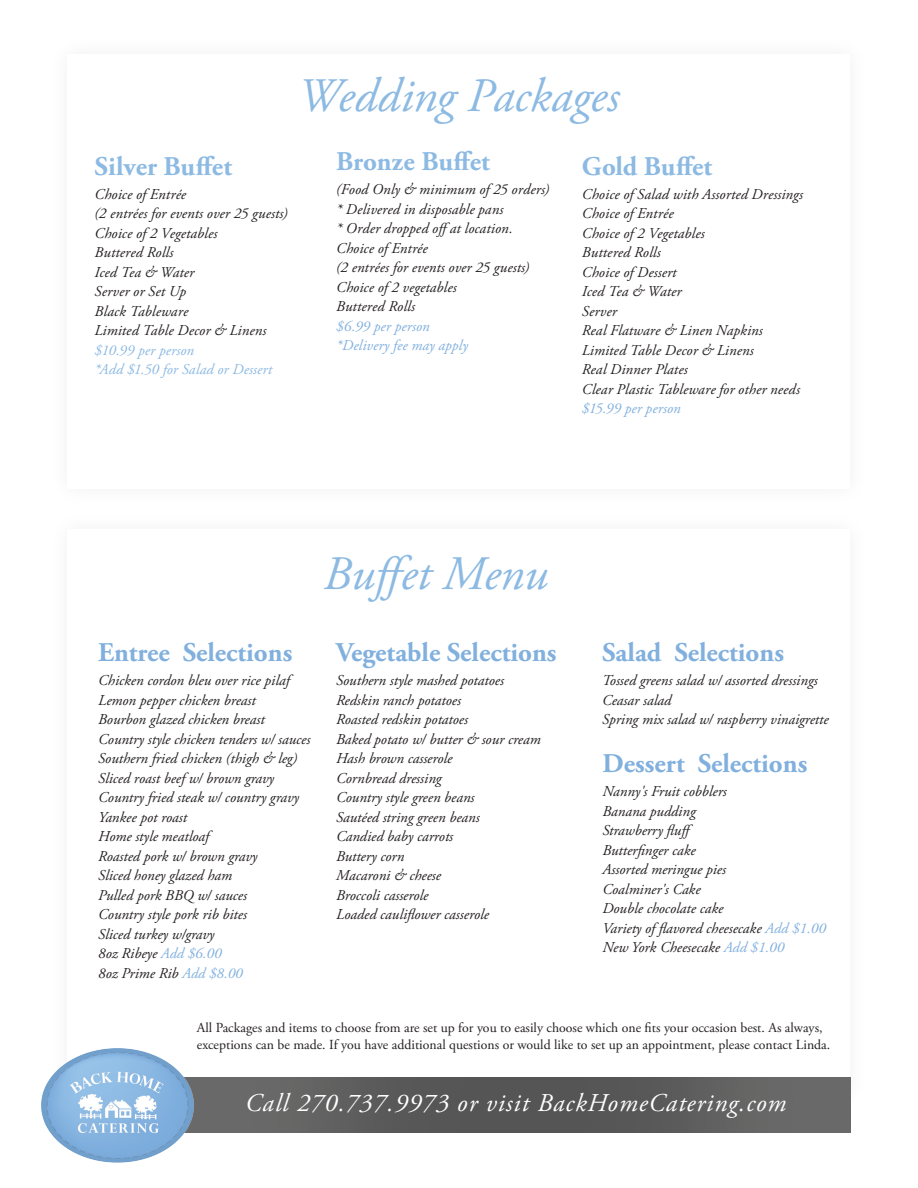
<style>
.page{position:relative;width:918px;height:1188px;background:#fff}
.page>*{position:absolute;margin:0;border:0;box-sizing:border-box;transform-origin:0 0}
.t1{font:italic 48px "Adobe Garamond Pro";color:#8cbae3}
.t2{font:700 27px "Adobe Garamond Pro";color:#81b0de}
.t3{font:700 27px "Adobe Garamond Pro";color:#8cbae3}
.t4{font:italic 25.5px "Adobe Garamond Pro";letter-spacing:.04em;color:#fff}
.t5{font:italic 15px "Adobe Garamond Pro";color:#231f20}
.t6{font:italic 15px "Adobe Garamond";color:#231f20}
.t7{font:italic 15px "Adobe Garamond Pro";letter-spacing:.005em;color:#81b0de}
.t8{font:italic 15px "Adobe Garamond Pro";letter-spacing:.01em;color:#8bb9e3}
.t9{font:13.8px/16.5px "Adobe Garamond Pro";color:#231f20}
.s1{color:#81b0de}
</style>
<div class="page">
<img style="left:198px;top:1077px;width:652px;height:56px">
<img style="left:41px;top:1048px;width:157px;height:115px">
<p class="t3" style="left:94px;top:151px;width:139px">Silver Buffet</p>
<p class="t5" style="left:94px;top:185px;width:93px">Choice of Entrée</p>
<p class="t5" style="left:94px;top:205px;width:195px">(2 entrées for events over 25 guests)</p>
<p class="t5" style="left:94px;top:224px;width:124px">Choice of 2 Vegetables</p>
<p class="t5" style="left:94px;top:244px;width:80px">Buttered Rolls</p>
<p class="t5" style="left:94px;top:263px;width:101px">Iced Tea &amp; Water</p>
<p class="t5" style="left:94px;top:283px;width:93px">Server or Set Up</p>
<p class="t5" style="left:94px;top:302px;width:95px">Black Tableware</p>
<p class="t5" style="left:94px;top:322px;width:173px">Limited Table Decor &amp; Linens</p>
<p class="t8" style="left:94px;top:341px;width:101px">$10.99 per person</p>
<p class="t8" style="left:94px;top:361px;width:179px">*Add $1.50 for Salad or Dessert</p>
<p class="t1" style="left:298px;top:67px;width:323px">Wedding Packages</p>
<p class="t3" style="left:336px;top:146px;width:155px">Bronze Buffet</p>
<p class="t5" style="left:336px;top:181px;width:215px">(Food Only &amp; minimum of 25 orders)</p>
<p class="t5" style="left:336px;top:200px;width:169px">* Delivered in disposable pans</p>
<p class="t5" style="left:336px;top:220px;width:178px">* Order dropped offat location.</p>
<p class="t5" style="left:336px;top:239px;width:93px">Choice of Entrée</p>
<p class="t5" style="left:336px;top:259px;width:195px">(2 entrées for events over 25 guests)</p>
<p class="t5" style="left:336px;top:278px;width:122px">Choice of 2 vegetables</p>
<p class="t5" style="left:336px;top:298px;width:80px">Buttered Rolls</p>
<p class="t7" style="left:336px;top:317px;width:95px">$6.99 per person</p>
<p class="t7" style="left:336px;top:337px;width:133px">*Delivery fee may apply</p>
<p class="t3" style="left:582px;top:151px;width:132px">Gold Buffet</p>
<p class="t5" style="left:582px;top:185px;width:223px">Choice of Salad with Assorted Dressings</p>
<p class="t5" style="left:582px;top:205px;width:93px">Choice of Entrée</p>
<p class="t5" style="left:582px;top:224px;width:124px">Choice of 2 Vegetables</p>
<p class="t5" style="left:582px;top:244px;width:80px">Buttered Rolls</p>
<p class="t5" style="left:582px;top:263px;width:96px">Choice of Dessert</p>
<p class="t5" style="left:582px;top:283px;width:101px">Iced Tea &amp; Water</p>
<p class="t5" style="left:582px;top:302px;width:36px">Server</p>
<p class="t5" style="left:582px;top:322px;width:183px">Real Flatware &amp; Linen Napkins</p>
<p class="t5" style="left:582px;top:341px;width:173px">Limited Table Decor &amp; Linens</p>
<p class="t5" style="left:582px;top:361px;width:107px">Real Dinner Plates</p>
<p class="t5" style="left:582px;top:380px;width:220px">Clear Plastic Tableware for other needs</p>
<p class="t7" style="left:582px;top:400px;width:100px">$15.99 per person</p>
<p class="t1" style="left:323px;top:545px;width:226px">Buffet Menu</p>
<p class="t2" style="left:98px;top:637px;width:196px">Entree Selections</p>
<p class="t5" style="left:98px;top:672px;width:193px">Chicken cordon bleu over rice pilaf</p>
<p class="t5" style="left:98px;top:691px;width:159px">Lemon pepper chicken breast</p>
<p class="t5" style="left:98px;top:711px;width:168px">Bourbon glazed chicken breast</p>
<p class="t5" style="left:98px;top:730px;width:214px">Country style chicken tenders w/ sauces</p>
<p class="t5" style="left:98px;top:750px;width:201px">Southern fried chicken (thigh &amp; leg)</p>
<p class="t5" style="left:98px;top:769px;width:177px">Sliced roast beef w/ brown gravy</p>
<p class="t5" style="left:98px;top:789px;width:202px">Country fried steak w/ country gravy</p>
<p class="t5" style="left:98px;top:808px;width:90px">Yankee pot roast</p>
<p class="t5" style="left:98px;top:828px;width:112px">Home style meatloaf</p>
<p class="t5" style="left:98px;top:847px;width:161px">Roasted pork w/ brown gravy</p>
<p class="t5" style="left:98px;top:867px;width:135px">Sliced honey glazed ham</p>
<p class="t5" style="left:98px;top:886px;width:150px">Pulled pork BBQ w/ sauces</p>
<p class="t5" style="left:98px;top:906px;width:150px">Country style pork rib bites</p>
<p class="t5" style="left:98px;top:925px;width:118px">Sliced turkey w/gravy</p>
<p class="t5" style="left:98px;top:945px;width:125px">8oz Ribeye <span class="s1">Add $6.00</span></p>
<p class="t5" style="left:98px;top:964px;width:146px">8oz Prime Rib <span class="s1">Add $8.00</span></p>
<p class="t2" style="left:336px;top:637px;width:222px">Vegetable Selections</p>
<p class="t5" style="left:336px;top:672px;width:169px">Southern style mashed potatoes</p>
<p class="t5" style="left:336px;top:691px;width:126px">Redskin ranch potatoes</p>
<p class="t5" style="left:336px;top:711px;width:133px">Roasted redskin potatoes</p>
<p class="t5" style="left:336px;top:730px;width:206px">Baked potato w/ butter &amp; sour cream</p>
<p class="t5" style="left:336px;top:750px;width:118px">Hash brown casserole</p>
<p class="t5" style="left:336px;top:769px;width:107px">Cornbread dressing</p>
<p class="t5" style="left:336px;top:789px;width:140px">Country style green beans</p>
<p class="t5" style="left:336px;top:808px;width:145px">Sautéed string green beans</p>
<p class="t5" style="left:336px;top:828px;width:119px">Candied baby carrots</p>
<p class="t5" style="left:336px;top:847px;width:70px">Buttery corn</p>
<p class="t5" style="left:336px;top:867px;width:106px">Macaroni &amp; cheese</p>
<p class="t5" style="left:336px;top:886px;width:94px">Broccoli casserole</p>
<p class="t5" style="left:336px;top:906px;width:154px">Loaded cauliflower casserole</p>
<p class="t2" style="left:602px;top:637px;width:183px">Salad Selections</p>
<p class="t6" style="left:602px;top:673px;width:217px">Tossed greens salad w/ assorted dressings</p>
<p class="t6" style="left:602px;top:692px;width:70px">Ceasar salad</p>
<p class="t6" style="left:602px;top:712px;width:228px">Spring mix salad w/ raspberry vinaigrette</p>
<p class="t2" style="left:603px;top:748px;width:206px">Dessert Selections</p>
<p class="t5" style="left:603px;top:782px;width:126px">Nanny's Fruit cobblers</p>
<p class="t5" style="left:603px;top:802px;width:95px">Banana pudding</p>
<p class="t5" style="left:603px;top:821px;width:94px">Strawberry fluff</p>
<p class="t5" style="left:603px;top:841px;width:95px">Butterfinger cake</p>
<p class="t5" style="left:603px;top:860px;width:125px">Assorted meringue pies</p>
<p class="t5" style="left:603px;top:880px;width:100px">Coalminer's Cake</p>
<p class="t5" style="left:603px;top:899px;width:122px">Double chocolate cake</p>
<p class="t5" style="left:603px;top:919px;width:225px">Variety of flavored cheesecake <span class="s1">Add $1.00</span></p>
<p class="t5" style="left:603px;top:938px;width:183px">New York Cheesecake <span class="s1">Add $1.00</span></p>
<p class="t9" style="left:197px;top:1020px;width:635px">All Packages and items to choose from are set up for you to easily choose which one fits your occasion best. As always, exceptions can be made. If you have additional questions or would like to set up an appointment, please contact Linda.</p>
<p class="t4" style="left:245px;top:1088px;width:542px">Call 270.737.9973 or visit BackHomeCatering.com</p>
</div>
